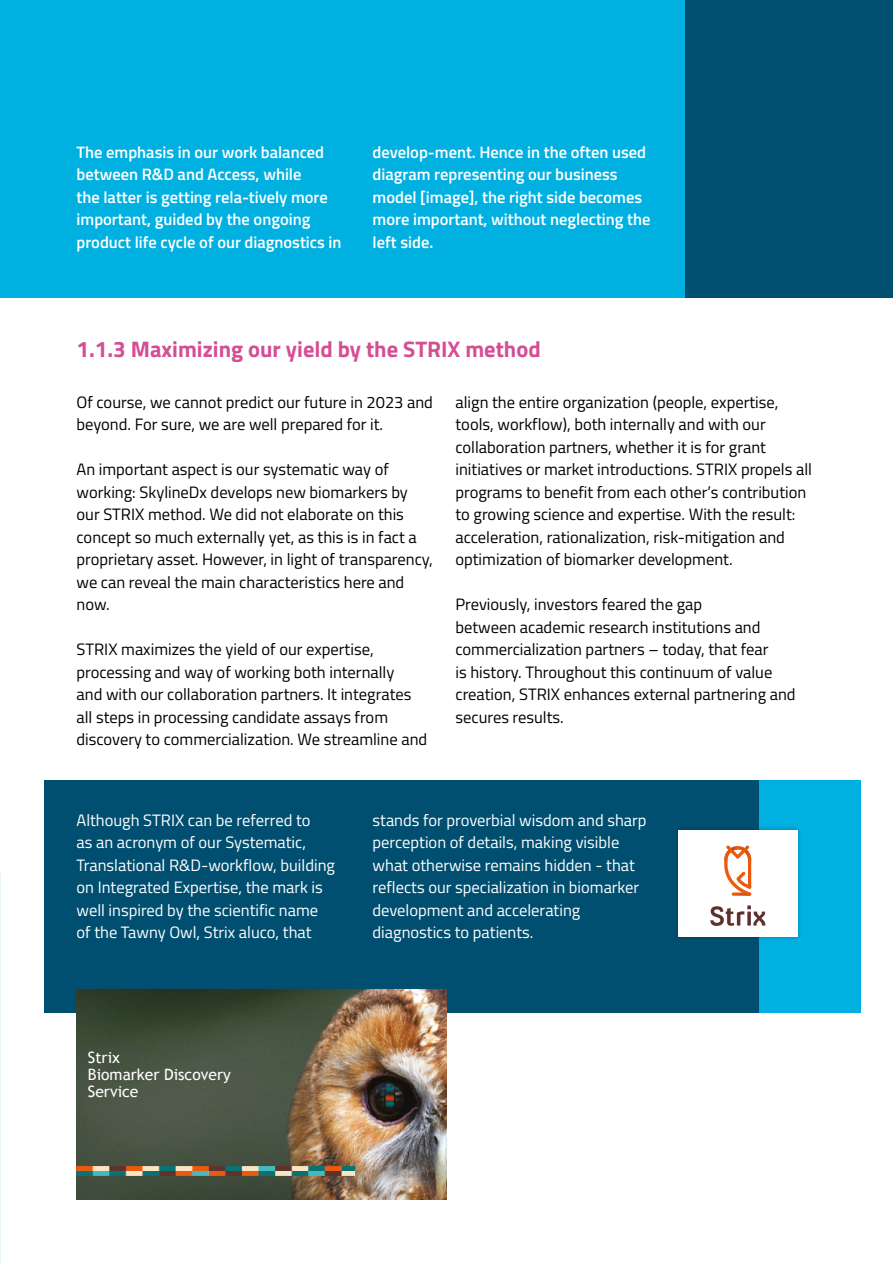
<style>
.page{position:relative;width:893px;height:1263px;background:#fff}
.page>*{position:absolute;margin:0;border:0;box-sizing:border-box;transform-origin:0 0}
.t1{font:700 22.5px "Titillium Web";color:#d44e94}
.t2{font:16.8px "Myriad Pro";color:#fff}
.t3{font:16.5px/22.5px "Titillium Web";color:#000}
.t4{font:16.5px/22.5px "Titillium Web";color:#fff}
.t5{font:600 16.5px/22.5px "Titillium Web";color:#fff}
.t6{font:15.6px/17.2px "Trebuchet MS";color:#fff}
</style>
<div class="page">
<div style="left:0;top:0;width:891px;height:298px;background:#00b0e1"></div>
<div style="left:685px;top:0;width:208px;height:298px;background:#004f71"></div>
<div style="left:44px;top:780px;width:816px;height:232px;background:#004f71"></div>
<div style="left:759px;top:780px;width:101px;height:232px;background:#00b0e1"></div>
<img style="left:77px;top:990px;width:369px;height:209px">
<img style="left:77px;top:1167px;width:278px;height:8px">
<div style="left:674px;top:826px;width:128px;height:114px;background:#000;opacity:.21"></div>
<div style="left:678px;top:829px;width:119px;height:107px;background:#fff"></div>
<svg style="left:710px;top:905px;width:55px;height:21px"></svg>
<svg style="left:724px;top:845px;width:27px;height:51px"></svg>
<p class="t5" style="left:77px;top:140px;width:267px">The emphasis in our work balanced between R&amp;D and Access, while<br>the latter is getting rela-tively more important, guided by the ongoing product life cycle of our diagnostics in</p>
<p class="t5" style="left:373px;top:140px;width:279px">develop-ment. Hence in the often used diagram representing our business model [image], the right side becomes more important, without neglecting the left side.</p>
<h1 class="t1" style="left:77px;top:332px;width:466px">1.1.3 Maximizing our yield by the STRIX method</h1>
<p class="t3" style="left:77px;top:390px;width:358px">Of course, we cannot predict our future in 2023 and beyond. For sure, we are well prepared for it.</p>
<p class="t3" style="left:77px;top:457px;width:358px">An important aspect is our systematic way of working: SkylineDx develops new biomarkers by our STRIX method. We did not elaborate on this concept so much externally yet, as this is in fact a proprietary asset. However, in light of transparency, we can reveal the main characteristics here and now.</p>
<p class="t3" style="left:77px;top:637px;width:352px">STRIX maximizes the yield of our expertise, processing and way of working both internally<br>and with our collaboration partners. It integrates all steps in processing candidate assays from discovery to commercialization. We streamline and</p>
<p class="t3" style="left:455px;top:390px;width:358px">align the entire organization (people, expertise, tools, workflow), both internally and with our collaboration partners, whether it is for grant initiatives or market introductions. STRIX propels all programs to benefit from each other’s contribution to growing science and expertise. With the result: acceleration, rationalization, risk-mitigation and optimization of biomarker development.</p>
<p class="t3" style="left:455px;top:592px;width:342px">Previously, investors feared the gap<br>between academic research institutions and commercialization partners – today, that fear<br>is history. Throughout this continuum of value creation, STRIX enhances external partnering and secures results.</p>
<p class="t4" style="left:77px;top:808px;width:260px">Although STRIX can be referred to<br>as an acronym of our Systematic, Translational R&amp;D-workflow, building on Integrated Expertise, the mark is well inspired by the scientific name of the Tawny Owl, Strix aluco, that</p>
<p class="t4" style="left:373px;top:808px;width:276px">stands for proverbial wisdom and sharp perception of details, making visible what otherwise remains hidden - that reflects our specialization in biomarker development and accelerating diagnostics to patients.</p>
<p class="t2" style="left:470px;top:873px;width:234px">Strix Biomarker Discovery Service</p>
<p class="t6" style="left:88px;top:1049px;width:144px">Strix<br>Biomarker Discovery<br>Service</p>
</div>
